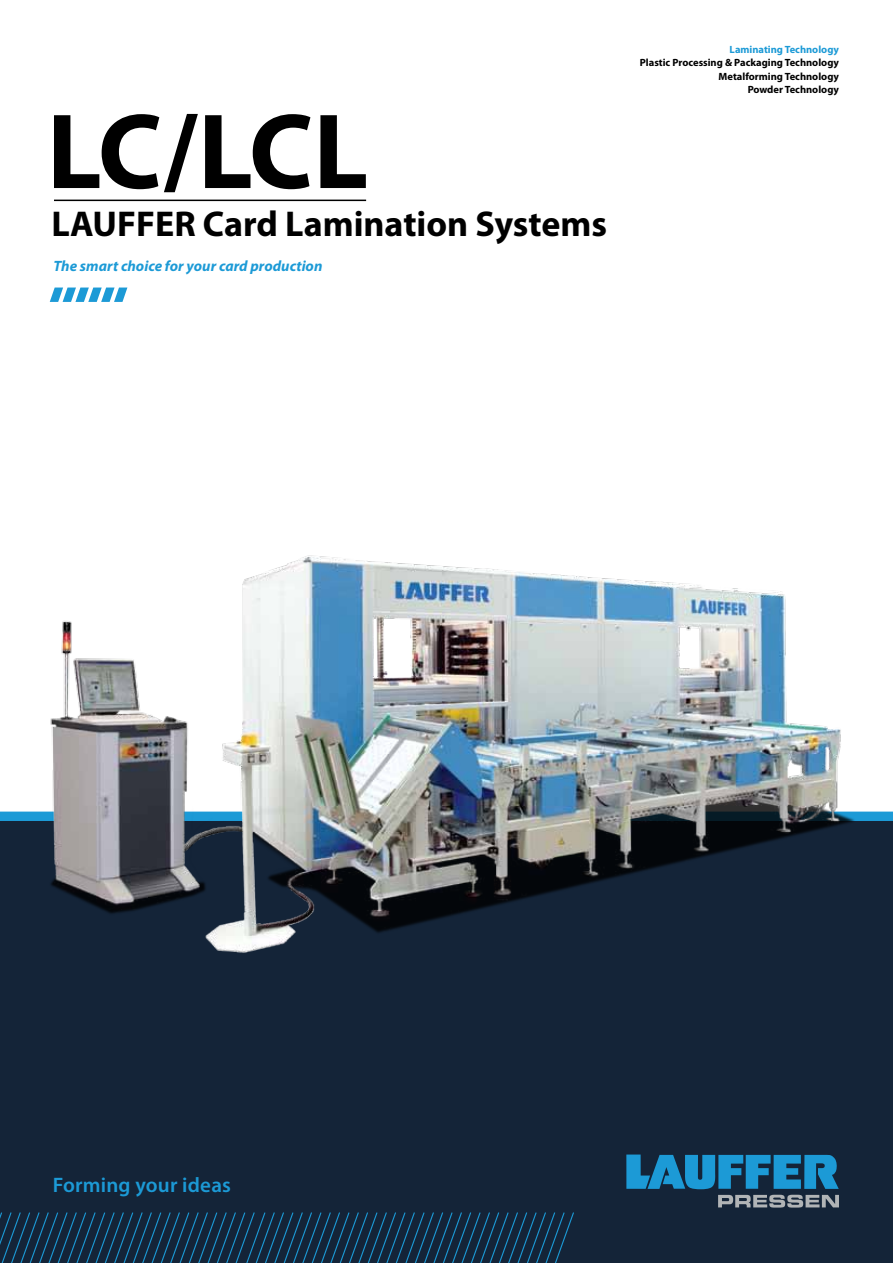
<style>
.page{position:relative;width:893px;height:1263px;background:#fff}
.page>*{position:absolute;margin:0;border:0;box-sizing:border-box;transform-origin:0 0}
.t1{font:700 108px "Myriad Pro";color:#000}
.t2{font:700 36px "Myriad Pro";color:#000}
.t3{font:600 21px "Myriad Pro";letter-spacing:.01em;color:#1c9ad6}
.t4{font:italic 700 15px "Myriad Pro";color:#1c9ad6}
.t5{font:700 10.5px/13.5px "Myriad Pro";color:#000;text-align:right}
.t6{font:700 10.5px "Myriad Pro";color:#1c9ad6}
</style>
<div class="page">
<div style="left:0;top:811px;width:893px;height:10px;background:#1c9ad6"></div>
<div style="left:0;top:821px;width:893px;height:442px;background:#142438"></div>
<svg style="left:0;top:1212px;width:574px;height:51px"></svg>
<svg style="left:626px;top:1154px;width:213px;height:35px"></svg>
<svg style="left:718px;top:1195px;width:121px;height:12px"></svg>
<img style="left:27px;top:555px;width:843px;height:398px">
<hr style="left:54px;top:200px;width:312px;height:1px;background:#000">
<svg style="left:50px;top:288px;width:77px;height:14px"></svg>
<h1 class="t1" style="left:47px;top:81px;width:323px">LC/LCL</h1>
<h2 class="t2" style="left:52px;top:200px;width:557px">LAUFFER Card Lamination Systems</h2>
<h3 class="t4" style="left:53px;top:256px;width:271px">The smart choice for your card production</h3>
<p class="t6" style="left:730px;top:42px;width:111px">Laminating Technology</p>
<p class="t5" style="left:640px;top:55px;width:201px">Plastic Processing &amp; Packaging Technology<br>Metalforming Technology<br>Powder Technology</p>
<h3 class="t3" style="left:53px;top:1172px;width:180px">Forming your ideas</h3>
</div>
